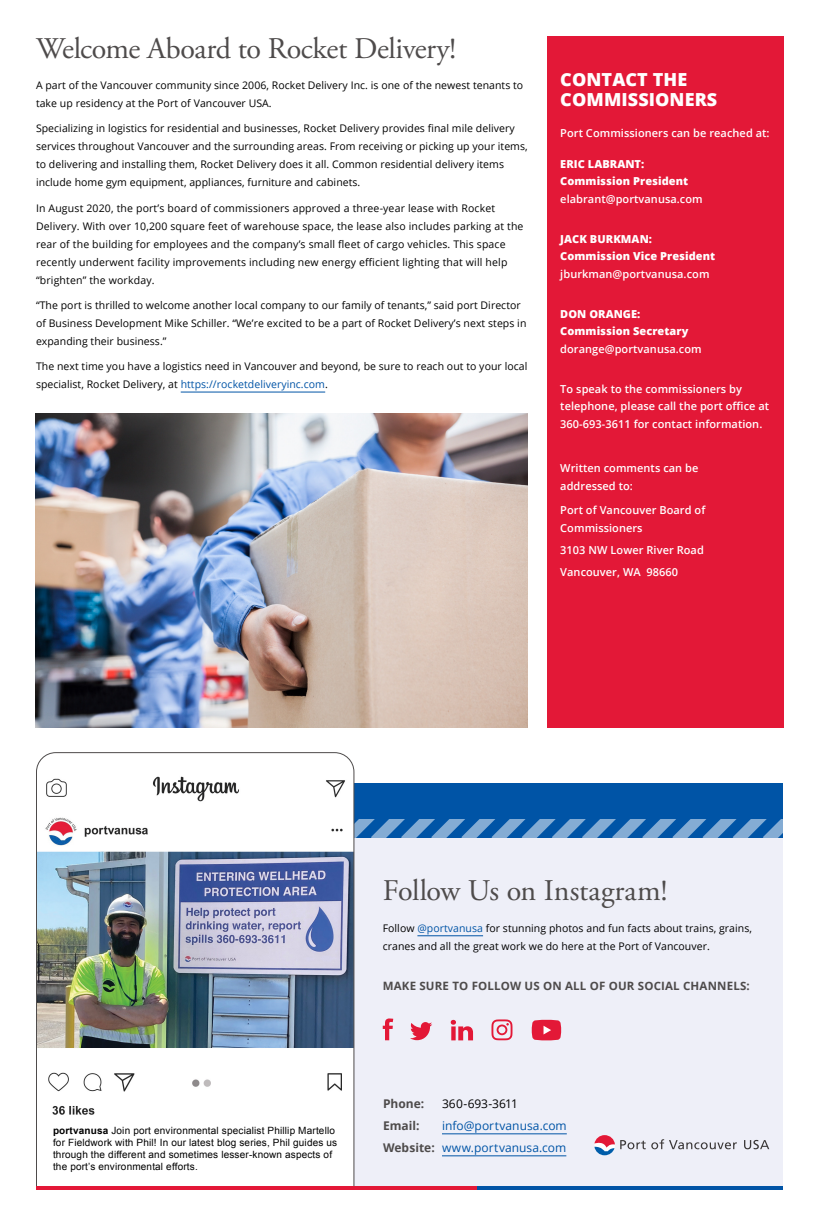
<style>
.page{position:relative;width:819px;height:1224px;background:#fff}
.page>*{position:absolute;margin:0;border:0;box-sizing:border-box;transform-origin:0 0}
.t1{font:30px "Adobe Garamond Pro";letter-spacing:-.015em;color:#4e4b4b}
.t2{font:800 18px/20px "Open Sans";letter-spacing:.005em;color:#fff}
.t3{font:12px/22px "Open Sans";color:#0054a6;text-align:right}
.t4{font:700 12px "Open Sans";color:#4e4b4b}
.t5{font:12px "Open Sans";letter-spacing:-.01em;color:#000}
.t6{font:700 11.5px "Open Sans";letter-spacing:.015em;color:#4e4b4b}
.t7{font:600 11px/17.5px "Open Sans";letter-spacing:.005em;color:#fff}
.t8{font:800 11px/17.5px "Open Sans";letter-spacing:.005em;color:#fff}
.t9{font:10.5px/18px "Open Sans";letter-spacing:.005em;color:#000}
.t10{font:10px/12px "Arial";letter-spacing:.015em;color:#000}
.s1{color:#0054a6}
.s2{font-weight:700}
.s3{font-weight:700;color:#4e4b4b}
</style>
<div class="page">
<div style="left:36px;top:803px;width:747px;height:385px;background:#eeeff8"></div>
<hr style="left:181px;top:392px;width:144px;height:1px;background:#0054a6">
<img style="left:35px;top:413px;width:493px;height:314px">
<hr style="left:442px;top:1134px;width:125px;height:1px;background:#0054a6">
<hr style="left:442px;top:1156px;width:124px;height:1px;background:#0054a6">
<svg style="left:594px;top:1135px;width:143px;height:20px"></svg>
<svg style="left:744px;top:1140px;width:25px;height:9px"></svg>
<hr style="left:417px;top:936px;width:66px;height:1px;background:#0054a6">
<svg style="left:383px;top:1018px;width:10px;height:22px"></svg>
<svg style="left:410px;top:1022px;width:22px;height:18px"></svg>
<svg style="left:451px;top:1020px;width:22px;height:20px"></svg>
<svg style="left:491px;top:1019px;width:21px;height:21px"></svg>
<svg style="left:532px;top:1020px;width:29px;height:20px"></svg>
<div style="left:547px;top:36px;width:237px;height:691px;background:#e31837"></div>
<div style="left:36px;top:783px;width:747px;height:54px;background:#0054a6"></div>
<svg style="left:355px;top:820px;width:428px;height:17px"></svg>
<img style="left:36px;top:752px;width:319px;height:434px">
<hr style="left:36px;top:1186px;width:535px;height:4px;background:#e31837">
<hr style="left:477px;top:1186px;width:306px;height:4px;background:#0054a6">
<h1 class="t1" style="left:36px;top:30px;width:422px">Welcome Aboard to Rocket Delivery!</h1>
<p class="t9" style="left:36px;top:76px;width:489px">A part of the Vancouver community since 2006, Rocket Delivery Inc. is one of the newest tenants to take up residency at the Port of Vancouver USA.</p>
<p class="t9" style="left:36px;top:119px;width:493px">Specializing in logistics for residential and businesses, Rocket Delivery provides final mile delivery services throughout Vancouver and the surrounding areas. From receiving or picking up your items, to delivering and installing them, Rocket Delivery does it all. Common residential delivery items include home gym equipment, appliances, furniture and cabinets.</p>
<p class="t9" style="left:36px;top:199px;width:489px">In August 2020, the port’s board of commissioners approved a three-year lease with Rocket Delivery. With over 10,200 square feet of warehouse space, the lease also includes parking at the rear of the building for employees and the company’s small fleet of cargo vehicles. This space recently underwent facility improvements including new energy efficient lighting that will help “brighten” the workday.</p>
<p class="t9" style="left:36px;top:296px;width:492px">“The port is thrilled to welcome another local company to our family of tenants,” said port Director of Business Development Mike Schiller. “We’re excited to be a part of Rocket Delivery’s next steps in expanding their business.”</p>
<p class="t9" style="left:36px;top:357px;width:493px">The next time you have a logistics need in Vancouver and beyond, be sure to reach out to your local specialist, Rocket Delivery, at <span class="s1">https://rocketdeliveryinc.com</span>.</p>
<h2 class="t2" style="left:560px;top:68px;width:159px">CONTACT THE<br>COMMISSIONERS</h2>
<p class="t7" style="left:560px;top:124px;width:211px">Port Commissioners can be reached at:</p>
<p class="t8" style="left:560px;top:154px;width:129px">ERIC LABRANT:<br>Commission President</p>
<p class="t7" style="left:560px;top:190px;width:144px">elabrant@portvanusa.com</p>
<p class="t8" style="left:560px;top:229px;width:157px">JACK BURKMAN:<br>Commission Vice President</p>
<p class="t7" style="left:560px;top:265px;width:151px">jburkman@portvanusa.com</p>
<p class="t8" style="left:560px;top:304px;width:130px">DON ORANGE:<br>Commission Secretary</p>
<p class="t7" style="left:560px;top:340px;width:143px">dorange@portvanusa.com</p>
<p class="t7" style="left:560px;top:380px;width:210px">To speak to the commissioners by telephone, please call the port office at<br>360-693-3611 for contact information.</p>
<p class="t7" style="left:560px;top:459px;width:140px">Written comments can be addressed to:</p>
<p class="t7" style="left:560px;top:501px;width:147px">Port of Vancouver Board of<br>Commissioners</p>
<p class="t7" style="left:560px;top:539px;width:145px;line-height:22px">3103 NW Lower River Road<br>Vancouver, WA 98660</p>
<p class="t10" style="left:53px;top:1125px;width:286px"><span class="s2">portvanusa</span> Join port environmental specialist Phillip Martello for Fieldwork with Phil! In our latest blog series, Phil guides us through the different and sometimes lesser-known aspects of the port’s environmental efforts.</p>
<h1 class="t1" style="left:383px;top:873px;width:286px">Follow Us on Instagram!</h1>
<p class="t9" style="left:383px;top:919px;width:371px">Follow <span class="s1">@portvanusa</span> for stunning photos and fun facts about trains, grains, cranes and all the great work we do here at the Port of Vancouver.</p>
<p class="t6" style="left:383px;top:978px;width:369px">MAKE SURE TO FOLLOW US ON ALL OF OUR SOCIAL CHANNELS:</p>
<p class="t4" style="left:383px;top:1095px;width:43px">Phone:</p>
<p class="t5" style="left:442px;top:1095px;width:77px">360-693-3611</p>
<p class="t4" style="left:383px;top:1117px;width:38px">Email:</p>
<p class="t3" style="left:383px;top:1114px;width:185px">info@portvanusa.com<br><span class="s3">Website:</span> www.portvanusa.com</p>
</div>
